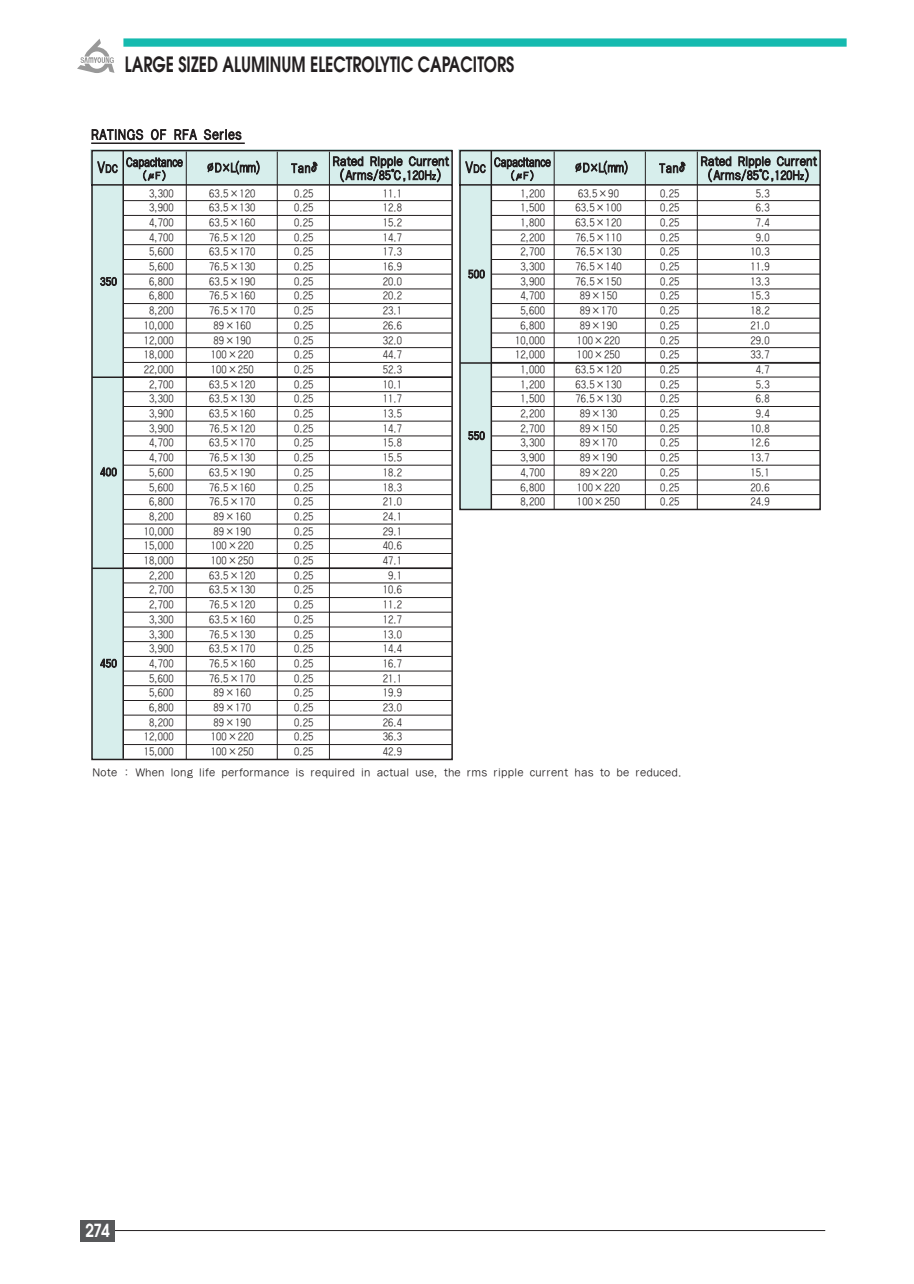
<style>
.page{position:relative;width:914px;height:1284px;background:#fff}
.page>*{position:absolute;margin:0;border:0;box-sizing:border-box;transform-origin:0 0}
.t1{font:600 21px "Avant Garde";color:#231f20;scale:.75 1}
.t2{font:600 18px "Avant Garde";color:#fff;scale:.85 1}
.t3{font:15px "J Cmg J";letter-spacing:.03em;color:#231f20;scale:.85 1}
.t4{font:13.5px/14px "J Cmg J";letter-spacing:-.01em;color:#231f20;text-align:center;scale:.9 1}
.t5{font:13.5px "J Cmg J";letter-spacing:-.01em;color:#231f20;scale:.8 1}
.t6{font:13.5px "J Cmg J";letter-spacing:-.01em;color:#231f20;scale:.85 1}
.t7{font:12px/14.7px "J Cmg J";color:#231f20;text-align:center;scale:.9 1}
.t8{font:12px "J Cmg J";color:#231f20}
.t9{font:12px "J Cmg J";color:#231f20;scale:.8 1}
.t10{font:10.5px "J Cmg J";color:#231f20}
.s1{font-size:16.5px}
.s2{font-size:7.5px}
</style>
<div class="page">
<div style="left:123px;top:38px;width:723px;height:9px;background:#15baaf"></div>
<svg style="left:77px;top:39px;width:37px;height:34px"></svg>
<hr style="left:85px;top:1230px;width:740px;height:1px;background:#231f20">
<div style="left:81px;top:1220px;width:34px;height:22px;background:#57585a"></div>
<hr style="left:91px;top:142px;width:154px;height:2px;background:#231f20">
<svg style="left:90px;top:149px;width:363px;height:612px"></svg>
<hr style="left:122px;top:150px;width:2px;height:609px;background:#231f20">
<hr style="left:186px;top:152px;width:1px;height:608px;background:#231f20">
<hr style="left:277px;top:152px;width:1px;height:607px;background:#231f20">
<hr style="left:329px;top:152px;width:1px;height:607px;background:#231f20">
<hr style="left:92px;top:376px;width:360px;height:2px;background:#231f20">
<hr style="left:92px;top:568px;width:360px;height:1px;background:#231f20">
<svg style="left:458px;top:149px;width:363px;height:362px"></svg>
<hr style="left:490px;top:150px;width:2px;height:360px;background:#231f20">
<hr style="left:554px;top:152px;width:1px;height:358px;background:#231f20">
<hr style="left:645px;top:152px;width:1px;height:358px;background:#231f20">
<hr style="left:697px;top:152px;width:1px;height:358px;background:#231f20">
<hr style="left:460px;top:362px;width:360px;height:2px;background:#231f20">
<h1 class="t1" style="left:125px;top:56px;width:521px">LARGE SIZED ALUMINUM ELECTROLYTIC CAPACITORS</h1>
<p class="t3" style="left:91px;top:128px;width:179px">RATINGS OF RFA Series</p>
<p class="t9" style="left:97px;top:163px;width:27px"><span class="s1">V</span>DC</p>
<p class="t5" style="left:205px;top:161px;width:71px">ØD×L(mm)</p>
<p class="t5" style="left:126px;top:156px;width:73px">Capacitance</p>
<p class="t10" style="left:142px;top:171px;width:25px">(μF)</p>
<p class="t6" style="left:291px;top:162px;width:39px">Tanδ</p>
<p class="t4" style="left:332px;top:155px;width:131px">Rated Ripple Current (Arms/85℃,120H<span class="s2">Z</span>)</p>
<p class="t5" style="left:494px;top:156px;width:73px">Capacitance</p>
<p class="t10" style="left:510px;top:171px;width:25px">(μF)</p>
<p class="t9" style="left:465px;top:163px;width:27px"><span class="s1">V</span>DC</p>
<p class="t5" style="left:573px;top:161px;width:71px">ØD×L(mm)</p>
<p class="t6" style="left:659px;top:162px;width:39px">Tanδ</p>
<p class="t4" style="left:700px;top:155px;width:131px">Rated Ripple Current (Arms/85℃,120H<span class="s2">Z</span>)</p>
<p class="t7" style="left:144px;top:186px;width:35px">3,300<br>3,900<br>4,700<br>4,700<br>5,600<br>5,600<br>6,800<br>6,800<br>8,200<br>10,000<br>12,000<br>18,000<br>22,000<br>2,700<br>3,300<br>3,900<br>3,900<br>4,700<br>4,700<br>5,600<br>5,600<br>6,800<br>8,200<br>10,000<br>15,000<br>18,000<br>2,200<br>2,700<br>2,700<br>3,300<br>3,300<br>3,900<br>4,700<br>5,600<br>5,600<br>6,800<br>8,200<br>12,000<br>15,000</p>
<p class="t7" style="left:515px;top:186px;width:35px">1,200<br>1,500<br>1,800<br>2,200<br>2,700<br>3,300<br>3,900<br>4,700<br>5,600<br>6,800<br>10,000<br>12,000<br>1,000<br>1,200<br>1,500<br>2,200<br>2,700<br>3,300<br>3,900<br>4,700<br>6,800<br>8,200</p>
<p class="t7" style="left:209px;top:186px;width:53px">63.5×120<br>63.5×130<br>63.5×160<br>76.5×120<br>63.5×170<br>76.5×130<br>63.5×190<br>76.5×160<br>76.5×170<br>89×160<br>89×190<br>100×220<br>100×250<br>63.5×120<br>63.5×130<br>63.5×160<br>76.5×120<br>63.5×170<br>76.5×130<br>63.5×190<br>76.5×160<br>76.5×170<br>89×160<br>89×190<br>100×220<br>100×250<br>63.5×120<br>63.5×130<br>76.5×120<br>63.5×160<br>76.5×130<br>63.5×170<br>76.5×160<br>76.5×170<br>89×160<br>89×170<br>89×190<br>100×220<br>100×250</p>
<p class="t7" style="left:575px;top:186px;width:53px">63.5×90<br>63.5×100<br>63.5×120<br>76.5×110<br>76.5×130<br>76.5×140<br>76.5×150<br>89×150<br>89×170<br>89×190<br>100×220<br>100×250<br>63.5×120<br>63.5×130<br>76.5×130<br>89×130<br>89×150<br>89×170<br>89×190<br>89×220<br>100×220<br>100×250</p>
<p class="t7" style="left:383px;top:186px;width:23px">11.1<br>12.8<br>15.2<br>14.7<br>17.3<br>16.9<br>20.0<br>20.2<br>23.1<br>26.6<br>32.0<br>44.7<br>52.3<br>10.1<br>11.7<br>13.5<br>14.7<br>15.8<br>15.5<br>18.2<br>18.3<br>21.0<br>24.1<br>29.1<br>40.6<br>47.1<br>9.1<br>10.6<br>11.2<br>12.7<br>13.0<br>14.4<br>16.7<br>21.1<br>19.9<br>23.0<br>26.4<br>36.3<br>42.9</p>
<p class="t7" style="left:750px;top:186px;width:23px">5.3<br>6.3<br>7.4<br>9.0<br>10.3<br>11.9<br>13.3<br>15.3<br>18.2<br>21.0<br>29.0<br>33.7<br>4.7<br>5.3<br>6.8<br>9.4<br>10.8<br>12.6<br>13.7<br>15.1<br>20.6<br>24.9</p>
<p class="t8" style="left:92px;top:767px;width:591px">Note : When long life performance is required in actual use, the rms ripple current has to be reduced.</p>
<p class="t7" style="left:294px;top:186px;width:23px;text-align:justify">0.25<br>0.25<br>0.25<br>0.25<br>0.25<br>0.25<br>0.25<br>0.25<br>0.25<br>0.25<br>0.25<br>0.25<br>0.25<br>0.25<br>0.25<br>0.25<br>0.25<br>0.25<br>0.25<br>0.25<br>0.25<br>0.25<br>0.25<br>0.25<br>0.25<br>0.25<br>0.25<br>0.25<br>0.25<br>0.25<br>0.25<br>0.25<br>0.25<br>0.25<br>0.25<br>0.25<br>0.25<br>0.25<br>0.25</p>
<p class="t7" style="left:660px;top:186px;width:23px;text-align:justify">0.25<br>0.25<br>0.25<br>0.25<br>0.25<br>0.25<br>0.25<br>0.25<br>0.25<br>0.25<br>0.25<br>0.25<br>0.25<br>0.25<br>0.25<br>0.25<br>0.25<br>0.25<br>0.25<br>0.25<br>0.25<br>0.25</p>
<p class="t7" style="left:468px;top:267px;width:20px">500</p>
<p class="t7" style="left:100px;top:275px;width:20px">350</p>
<p class="t7" style="left:468px;top:429px;width:20px">550</p>
<p class="t7" style="left:100px;top:465px;width:20px">400</p>
<p class="t7" style="left:100px;top:657px;width:20px">450</p>
<h2 class="t2" style="left:86px;top:1224px;width:30px">274</h2>
</div>
